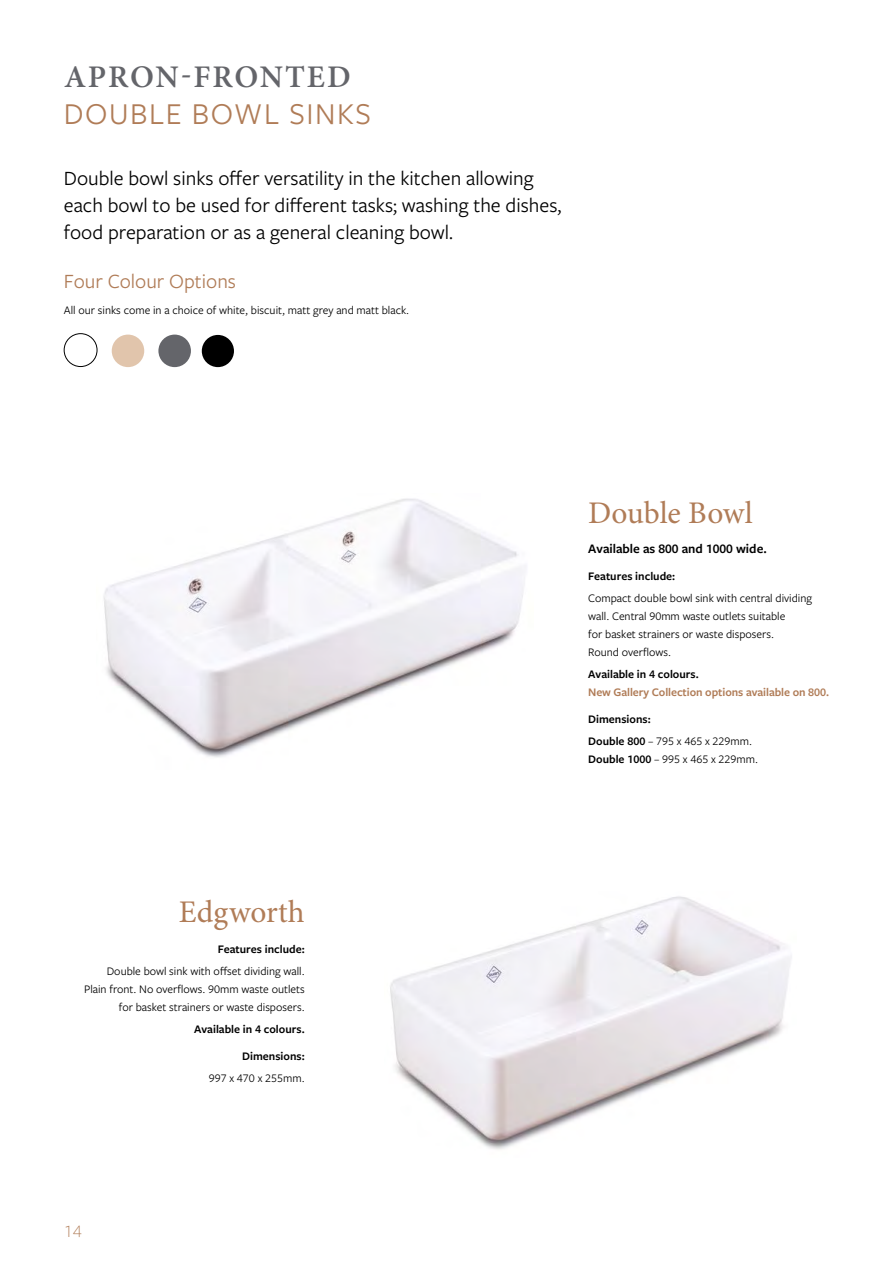
<style>
.page{position:relative;width:893px;height:1263px;background:#fff}
.page>*{position:absolute;margin:0;border:0;box-sizing:border-box;transform-origin:0 0}
.t1{font:31.5px "Minion Pro";color:#b07c57}
.t2{font:31.5px "Freight Sans Pro";letter-spacing:.05em;color:#b07c57}
.t3{font:600 31.5px "Minion Pro";letter-spacing:.055em;color:#64656a}
.t4{font:21px/27px "Freight Sans Pro";color:#000}
.t5{font:21px "Freight Sans Pro";color:#b07c57}
.t6{font:300 18px "Freight Sans Pro";color:#b07c57}
.t7{font:600 13.5px "Freight Sans Pro";color:#000}
.t8{font:12px/18px "Freight Sans Pro";color:#000}
.t9{font:600 12px/22.2px "Freight Sans Pro";color:#000}
.t10{font:600 12px "Freight Sans Pro";letter-spacing:-.005em;color:#b07c57}
.s1{font-weight:400}
.s2{font-weight:600}
</style>
<div class="page">
<div style="left:202px;top:335px;width:32px;height:32px;background:#000;border-radius:50%"></div>
<div style="left:158px;top:335px;width:33px;height:32px;background:#64656a;border-radius:50%"></div>
<div style="left:112px;top:335px;width:32px;height:32px;background:#e1c5ac;border-radius:50%"></div>
<div style="left:64px;top:333px;width:33px;height:34px;border:1px solid #000;border-radius:50%"></div>
<img style="left:103px;top:498px;width:423px;height:260px">
<img style="left:390px;top:896px;width:402px;height:254px">
<h1 class="t3" style="left:64px;top:55px;width:288px">APRON-FRONTED</h1>
<h1 class="t2" style="left:64px;top:93px;width:309px">DOUBLE BOWL SINKS</h1>
<h2 class="t4" style="left:64px;top:164px;width:499px">Double bowl sinks offer versatility in the kitchen allowing each bowl to be used for different tasks; washing the dishes, food preparation or as a general cleaning bowl.</h2>
<h2 class="t5" style="left:64px;top:267px;width:174px">Four Colour Options</h2>
<p class="t8" style="left:64px;top:301px;width:347px">All our sinks come in a choice of white, biscuit, matt grey and matt black.</p>
<h1 class="t1" style="left:179px;top:891px;width:127px">Edgworth</h1>
<p class="t9" style="left:218px;top:937px;width:89px">Features include:</p>
<p class="t8" style="left:84px;top:962px;width:222px;text-align:right">Double bowl sink with offset dividing wall.<br>Plain front. No overflows. 90mm waste outlets for basket strainers or waste disposers.</p>
<p class="t9" style="left:194px;top:1018px;width:112px">Available in 4 colours.</p>
<p class="t9" style="left:242px;top:1044px;width:64px">Dimensions:</p>
<p class="t8" style="left:209px;top:1069px;width:97px">997 x 470 x 255mm.</p>
<h3 class="t6" style="left:64px;top:1219px;width:19px">14</h3>
<h1 class="t1" style="left:588px;top:491px;width:166px">Double Bowl</h1>
<p class="t7" style="left:588px;top:540px;width:180px">Available as 800 and 1000 wide.</p>
<p class="t9" style="left:588px;top:564px;width:89px">Features include:</p>
<p class="t8" style="left:588px;top:589px;width:225px">Compact double bowl sink with central dividing wall. Central 90mm waste outlets suitable<br>for basket strainers or waste disposers.<br>Round overflows.</p>
<p class="t9" style="left:588px;top:663px;width:112px">Available in 4 colours.</p>
<p class="t10" style="left:588px;top:684px;width:242px">New Gallery Collection options available on 800.</p>
<p class="t9" style="left:588px;top:707px;width:165px">Dimensions:<br>Double 800 <span class="s1">– 795 x 465 x 229mm.</span></p>
<p class="t8" style="left:588px;top:750px;width:171px"><span class="s2">Double 1000</span> – 995 x 465 x 229mm.</p>
</div>
